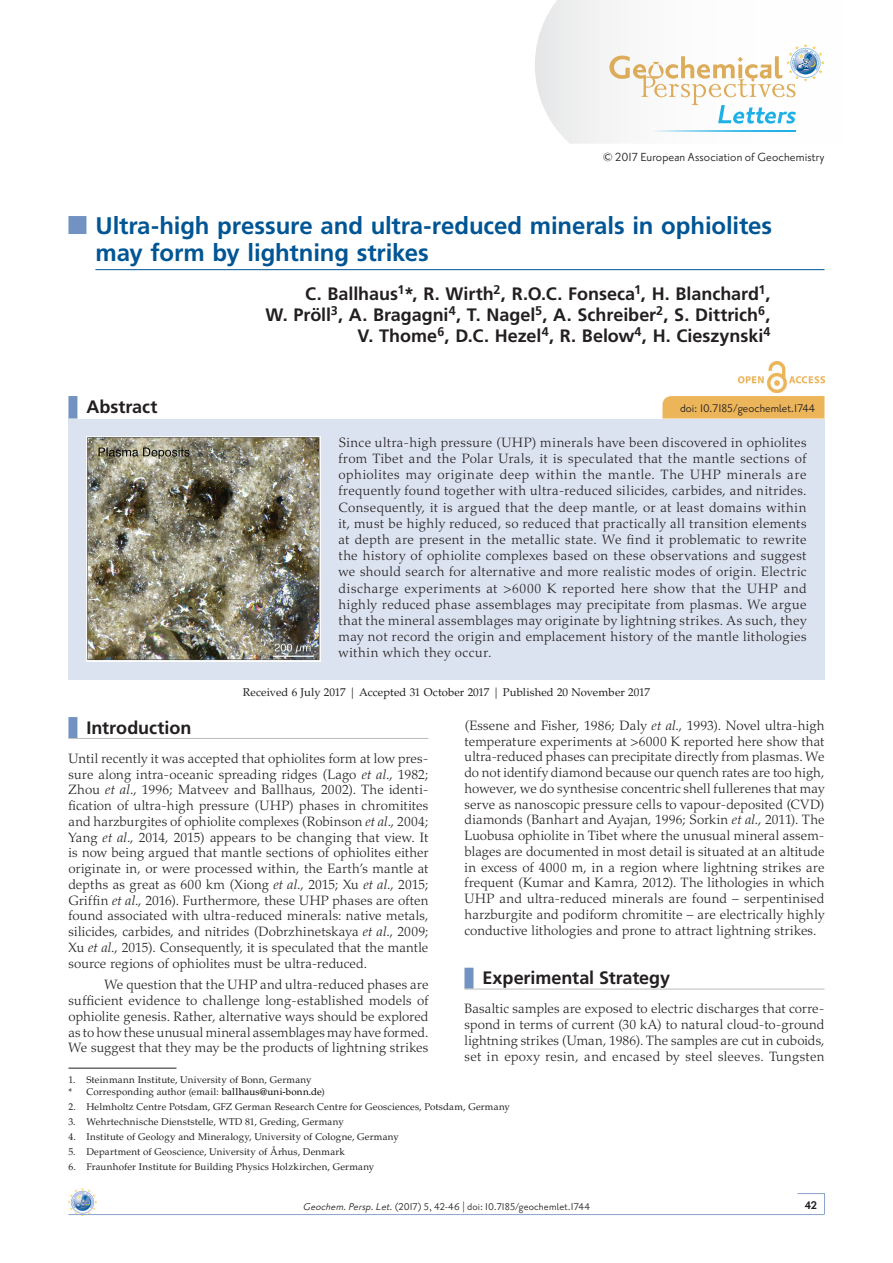
<style>
.page{position:relative;width:893px;height:1263px;background:#fff}
.page>*{position:absolute;margin:0;border:0;box-sizing:border-box;transform-origin:0 0}
.Titre_1{font:700 24px/27px "Frutiger LT";letter-spacing:-.005em;color:#005594}
._3_Auteurs{font:700 18px/21px "Frutiger LT";color:#231f20;text-align:right}
.TITRE_niveau_1{font:700 18px "Frutiger LT";letter-spacing:-.005em;color:#231f20}
.TITRE_niveau_1___BRE{font:700 18px "Frutiger LT";color:#231f20}
.Abstract_TITRE{font:700 18px "Frutiger LT";color:#231f20}
.t1{font:14.25px "Priori San";letter-spacing:.005em;color:#231f20}
.Texte_courant{font:300 13.5px/15.8px "Palatino LT";letter-spacing:.01em;color:#231f20;text-align:justify}
.Texte_début{font:300 13.5px/15.8px "Palatino LT";letter-spacing:.015em;color:#231f20;text-align:justify}
.ABSTRACT_7_5x9_TRAMÉ{font:300 13.5px/16.2px "Palatino LT";letter-spacing:.035em;color:#231f20;text-align:justify}
.t2{font:13.5px "Priori San";color:#231f20}
.t3{font:700 13.5px "Priori San";color:#231f20}
.t4{font:12px "Priori San";letter-spacing:.01em;color:#231f20}
.Notes_de_l_abstract{font:11.25px "Palatino LT";letter-spacing:.005em;color:#231f20}
.notes_bas_de_page{font:9.75px "Palatino LT";letter-spacing:.02em;color:#242021}
.s1{font-style:italic}
.s2{color:#000}
</style>
<div class="page">
<img style="left:68px;top:1188px;width:28px;height:26px">
<svg style="left:535px;top:0;width:290px;height:144px"></svg>
<hr style="left:651px;top:130px;width:144px;height:2px;background:#1fb0e6">
<svg style="left:609px;top:44px;width:215px;height:80px"></svg>
<hr style="left:68px;top:1214px;width:756px;height:1px;background:#8aa4cb">
<svg style="left:797px;top:1193px;width:28px;height:21px"></svg>
<div style="left:68px;top:216px;width:18px;height:18px;background:#7293c1"></div>
<hr style="left:95px;top:269px;width:729px;height:1px;background:#005594">
<div style="left:68px;top:396px;width:9px;height:22px;background:#7293c1"></div>
<div style="left:68px;top:419px;width:756px;height:260px;background:#dce3f0"></div>
<img style="left:738px;top:362px;width:86px;height:31px">
<div style="left:662px;top:396px;width:162px;height:22px;background:#ecb55a"></div>
<img style="left:86px;top:436px;width:234px;height:226px">
<hr style="left:68px;top:1068px;width:108px;height:1px;background:#231f20">
<div style="left:68px;top:717px;width:9px;height:21px;background:#7293c1"></div>
<hr style="left:68px;top:738px;width:360px;height:1px;background:#bcbdc0">
<div style="left:464px;top:968px;width:9px;height:21px;background:#7293c1"></div>
<hr style="left:464px;top:989px;width:360px;height:1px;background:#bcbdc0">
<p class="t1" style="left:603px;top:149px;width:223px">© 2017 European Association of Geochemistry</p>
<p class="Titre_1" style="left:95px;top:212px;width:678px">Ultra-high pressure and ultra-reduced minerals in ophiolites may form by lightning strikes</p>
<p class="_3_Auteurs" style="left:265px;top:283px;width:507px">C. Ballhaus<sup>1</sup>*, R. Wirth<sup>2</sup>, R.O.C. Fonseca<sup>1</sup>, H. Blanchard<sup>1</sup>,<br>W. Pröll<sup>3</sup>, A. Bragagni<sup>4</sup>, T. Nagel<sup>5</sup>, A. Schreiber<sup>2</sup>, S. Dittrich<sup>6</sup>,<br>V. Thome<sup>6</sup>, D.C. Hezel<sup>4</sup>, R. Below<sup>4</sup>, H. Cieszynski<sup>4</sup></p>
<p class="Abstract_TITRE" style="left:86px;top:396px;width:72px">Abstract</p>
<p class="t2" style="left:680px;top:401px;width:137px">doi: 10.7185/geochemlet.1744</p>
<p class="ABSTRACT_7_5x9_TRAMÉ" style="left:338px;top:434px;width:470px">Since ultra-high pressure (UHP) minerals have been discovered in ophiolites from Tibet and the Polar Urals, it is speculated that the mantle sections of ophiolites may originate deep within the mantle. The UHP minerals are frequently found together with ultra-reduced silicides, carbides, and nitrides.<br>Consequently, it is argued that the deep mantle, or at least domains within it, must be highly reduced, so reduced that practically all transition elements at depth are present in the metallic state. We find it problematic to rewrite the history of ophiolite complexes based on these observations and suggest we should search for alternative and more realistic modes of origin. Electric discharge experiments at &gt;6000 K reported here show that the UHP and highly reduced phase assemblages may precipitate from plasmas. We argue that the mineral assemblages may originate by lightning strikes. As such, they may not record the origin and emplacement history of the mantle lithologies within which they occur.</p>
<p class="Notes_de_l_abstract" style="left:243px;top:686px;width:409px">Received 6 July 2017 | Accepted 31 October 2017 | Published 20 November 2017</p>
<p class="TITRE_niveau_1___BRE" style="left:86px;top:717px;width:106px">Introduction</p>
<p class="Texte_début" style="left:68px;top:751px;width:362px">Until recently it was accepted that ophiolites form at low pres&shy;sure along intra-oceanic spreading ridges (Lago <span class="s1">et al</span>., 1982; Zhou <span class="s1">et al</span>., 1996; Matveev and Ballhaus, 2002). The identi&shy;fication of ultra-high pressure (UHP) phases in chromitites and harzburgites of ophiolite complexes (Robinson <span class="s1">et al</span>., 2004; Yang <span class="s1">et al</span>., 2014, 2015) appears to be changing that view. It is now being argued that mantle sections of ophiolites either originate in, or were processed within, the Earth’s mantle at depths as great as 600 km (Xiong <span class="s1">et al</span>., 2015; Xu <span class="s1">et al</span>., 2015; Griffin <span class="s1">et al</span>., 2016). Furthermore, these UHP phases are often found associated with ultra-reduced minerals: native metals, silicides, carbides, and nitrides (Dobrzhinetskaya <span class="s1">et al</span>., 2009; Xu <span class="s1">et al</span>., 2015). Consequently, it is speculated that the mantle source regions of ophiolites must be ultra-reduced.</p>
<p class="Texte_courant" style="left:68px;top:977px;width:362px;text-indent:36px">We question that the UHP and ultra-reduced phases are sufficient evidence to challenge long-established models of ophiolite genesis. Rather, alternative ways should be explored as to how these unusual mineral assemblages may have formed.<br>We suggest that they may be the products of lightning strikes</p>
<p class="Texte_courant" style="left:464px;top:718px;width:362px">(Essene and Fisher, 1986; Daly <span class="s1">et al</span>., 1993). Novel ultra-high temperature experiments at &gt;6000 K reported here show that ultra-reduced phases can precipitate directly from plasmas. We do not identify diamond because our quench rates are too high, however, we do synthesise concentric shell fullerenes that may serve as nanoscopic pressure cells to vapour-deposited (CVD) diamonds (Banhart and Ayajan, 1996; Sorkin <span class="s1">et al</span>., 2011). The Luobusa ophiolite in Tibet where the unusual mineral assem&shy;blages are documented in most detail is situated at an altitude in excess of 4000 m, in a region where lightning strikes are frequent (Kumar and Kamra, 2012). The lithologies in which UHP and ultra-reduced minerals are found – serpentinised harzburgite and podiform chromitite – are electrically highly conductive lithologies and prone to attract lightning strikes.</p>
<p class="TITRE_niveau_1" style="left:482px;top:967px;width:189px">Experimental Strategy</p>
<p class="Texte_début" style="left:464px;top:1001px;width:362px">Basaltic samples are exposed to electric discharges that corre&shy;spond in terms of current (30 kA) to natural cloud-to-ground lightning strikes (Uman, 1986). The samples are cut in cuboids, set in epoxy resin, and encased by steel sleeves. Tungsten</p>
<p class="notes_bas_de_page" style="left:68px;top:1074px;width:245px">1. Steinmann Institute, University of Bonn, Germany</p>
<p class="notes_bas_de_page" style="left:68px;top:1086px;width:258px">* Corresponding author (email: <span class="s2">ballhaus@uni-bonn.de</span>)</p>
<p class="notes_bas_de_page" style="left:68px;top:1101px;width:443px">2. Helmholtz Centre Potsdam, GFZ German Research Centre for Geosciences, Potsdam, Germany</p>
<p class="notes_bas_de_page" style="left:68px;top:1116px;width:277px">3. Wehrtechnische Dienststelle, WTD 81, Greding, Germany</p>
<p class="notes_bas_de_page" style="left:68px;top:1131px;width:332px">4. Institute of Geology and Mineralogy, University of Cologne, Germany</p>
<p class="notes_bas_de_page" style="left:68px;top:1146px;width:278px">5. Department of Geoscience, University of Århus, Denmark</p>
<p class="notes_bas_de_page" style="left:68px;top:1161px;width:307px">6. Fraunhofer Institute for Building Physics Holzkirchen, Germany</p>
<p class="t4" style="left:303px;top:1200px;width:289px"><span class="s1">Geochem.Persp.Let</span>. (2017) 5, 42-46 | doi: 10.7185/geochemlet.1744</p>
<p class="t3" style="left:805px;top:1198px;width:14px">42</p>
</div>
